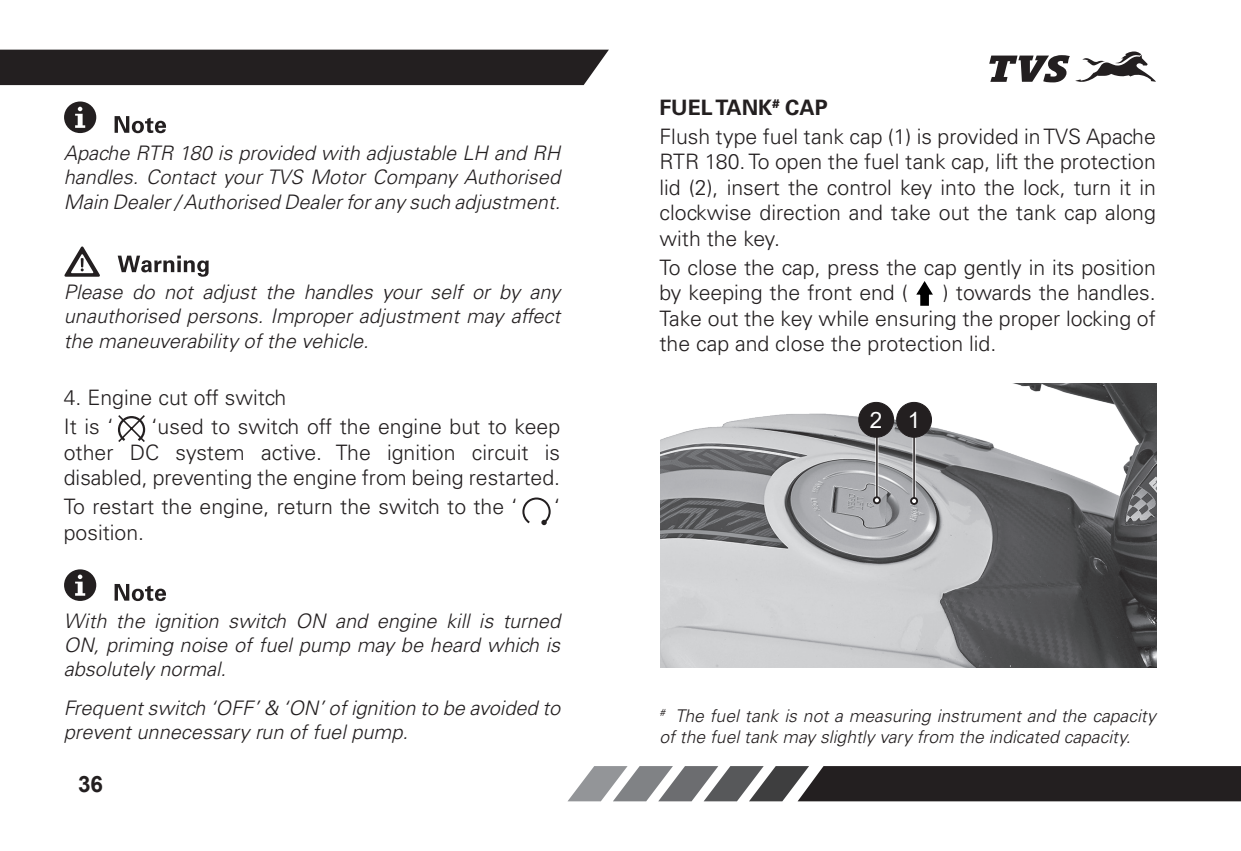
<style>
.page{position:relative;width:1241px;height:851px;background:#fff}
.page>*{position:absolute;margin:0;border:0;box-sizing:border-box;transform-origin:0 0}
.t1{font:700 22.5px "Arial";color:#231f20}
.t2{font:22.5px "Arial";color:#fff}
.Paragraph_Style_1{font:300 21.25px/25.5px "Univers LT Std";color:#231f20;text-align:justify}
.Sub_Heading_2{font:300 21.25px "Univers LT Std";color:#231f20}
.Main_Heading{font:700 21.25px "Univers LT Std";color:#231f20}
.Paragraph_Style_2{font:italic 300 20px/24px "Univers LT Std";color:#231f20;text-align:justify}
.Paragraph_Style_1-2{font:italic 300 17.5px/21px "Univers LT Std";color:#231f20}
</style>
<div class="page">
<div style="left:0;top:50px;width:609px;height:35px;background:#231f20"></div>
<svg style="left:1075px;top:51px;width:80px;height:31px"></svg>
<svg style="left:989px;top:55px;width:80px;height:27px"></svg>
<svg style="left:568px;top:766px;width:672px;height:35px"></svg>
<svg style="left:115px;top:116px;width:51px;height:17px"></svg>
<div style="left:64px;top:101px;width:32px;height:32px;background:#231f20;border-radius:50%"></div>
<svg style="left:75px;top:107px;width:10px;height:21px"></svg>
<svg style="left:118px;top:255px;width:91px;height:22px"></svg>
<svg style="left:64px;top:246px;width:36px;height:31px"></svg>
<svg style="left:117px;top:415px;width:29px;height:27px"></svg>
<svg style="left:522px;top:497px;width:29px;height:28px"></svg>
<img style="left:660px;top:383px;width:496px;height:284px">
<hr style="left:912px;top:435px;width:3px;height:66px;background:#fff">
<hr style="left:913px;top:435px;width:1px;height:66px;background:#231f20">
<hr style="left:875px;top:435px;width:3px;height:64px;background:#fff">
<hr style="left:876px;top:435px;width:1px;height:64px;background:#231f20">
<div style="left:910px;top:497px;width:7px;height:8px;border:2px solid #231f20;border-radius:50%"></div>
<div style="left:872px;top:496px;width:8px;height:8px;border:2px solid #231f20;border-radius:50%"></div>
<div style="left:896px;top:402px;width:35px;height:35px;background:#231f20;border-radius:50%"></div>
<div style="left:896px;top:402px;width:35px;height:35px;border:1px solid #231f20;border-radius:50%"></div>
<div style="left:858px;top:402px;width:35px;height:35px;background:#231f20;border-radius:50%"></div>
<div style="left:858px;top:402px;width:35px;height:35px;border:1px solid #231f20;border-radius:50%"></div>
<svg style="left:115px;top:584px;width:51px;height:17px"></svg>
<div style="left:64px;top:569px;width:32px;height:32px;background:#231f20;border-radius:50%"></div>
<svg style="left:75px;top:574px;width:10px;height:21px"></svg>
<svg style="left:916px;top:281px;width:17px;height:25px"></svg>
<p class="Paragraph_Style_2" style="left:64px;top:142px;width:498px">Apache RTR 180 is provided with adjustable LH and RH handles. Contact your TVS Motor Company Authorised Main Dealer / Authorised Dealer for any such adjustment.</p>
<p class="Paragraph_Style_2" style="left:64px;top:280px;width:498px">Please do not adjust the handles your self or by any unauthorised persons. Improper adjustment may affect the maneuverability of the vehicle.</p>
<p class="Sub_Heading_2" style="left:64px;top:385px;width:224px">4. Engine cut off switch</p>
<p class="Paragraph_Style_1" style="left:64px;top:414px;width:51px">It is ‘</p>
<p class="Paragraph_Style_1" style="left:64px;top:414px;width:498px;text-indent:88px">‘used to switch off the engine but to keep other DC system active. The ignition circuit is disabled, preventing the engine from being restarted.</p>
<p class="Paragraph_Style_1" style="left:64px;top:494px;width:455px">To restart the engine, return the switch to the ‘</p>
<p class="Paragraph_Style_1" style="left:554px;top:494px;width:7px">‘</p>
<p class="Paragraph_Style_1" style="left:64px;top:519px;width:82px">position.</p>
<p class="Paragraph_Style_2" style="left:64px;top:609px;width:498px">With the ignition switch ON and engine kill is turned ON, priming noise of fuel pump may be heard which is absolutely normal.</p>
<p class="Paragraph_Style_2" style="left:64px;top:695px;width:498px">Frequent switch ‘OFF’ &amp; ‘ON’ of ignition to be avoided to prevent unnecessary run of fuel pump.</p>
<p class="t1" style="left:78px;top:768px;width:27px">36</p>
<p class="Main_Heading" style="left:659px;top:95px;width:170px">FUEL TANK<sup>#</sup> CAP</p>
<p class="Paragraph_Style_1" style="left:659px;top:123px;width:498px">Flush type fuel tank cap (1) is provided in TVS Apache RTR 180. To open the fuel tank cap, lift the protection lid (2), insert the control key into the lock, turn it in clockwise direction and take out the tank cap along with the key.</p>
<p class="Paragraph_Style_1" style="left:659px;top:254px;width:498px">To close the cap, press the cap gently in its position by keeping the front end (</p>
<p class="Paragraph_Style_1" style="left:659px;top:280px;width:498px;text-indent:283px">) towards the handles.<br>Take out the key while ensuring the proper locking of the cap and close the protection lid.</p>
<p class="t2" style="left:869px;top:404px;width:14px">2</p>
<p class="t2" style="left:907px;top:404px;width:14px">1</p>
<p class="Paragraph_Style_1-2" style="left:659px;top:705px;width:498px"><sup>#</sup> The fuel tank is not a measuring instrument and the capacity of the fuel tank may slightly vary from the indicated capacity.</p>
</div>
